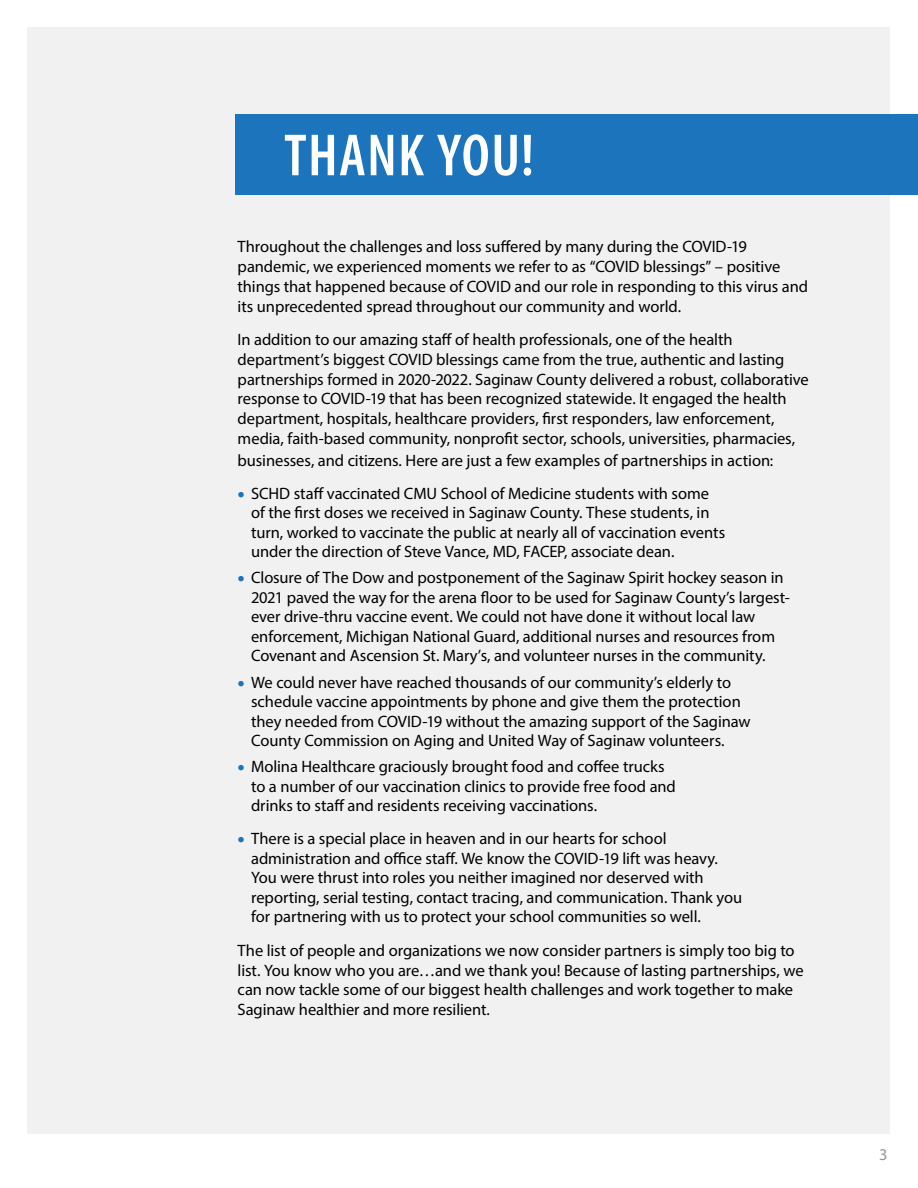
<style>
.page{position:relative;width:918px;height:1188px;background:#fff}
.page>*{position:absolute;margin:0;border:0;box-sizing:border-box;transform-origin:0 0}
.t1{font:600 condensed 60px "Myriad Pro";letter-spacing:.025em;color:#fff}
.t2{font:16.5px/19.5px "Myriad Pro";letter-spacing:-.005em;color:#000}
.t3{font:16.5px "Myriad Pro";color:#939598}
.s1{font-stretch:condensed;font-size:28.5px;color:#1c75bc}
</style>
<div class="page">
<div style="left:27px;top:27px;width:863px;height:1107px;background:#f1f1f2"></div>
<div style="left:235px;top:114px;width:683px;height:81px;background:#1c75bc"></div>
<h1 class="t1" style="left:284px;top:118px;width:251px">THANK YOU!</h1>
<p class="t2" style="left:238px;top:237px;width:572px">Throughout the challenges and loss suffered by many during the COVID-19 pandemic, we experienced moments we refer to as “COVID blessings” – positive things that happened because of COVID and our role in responding to this virus and its unprecedented spread throughout our community and world.</p>
<p class="t2" style="left:238px;top:329px;width:573px">In addition to our amazing staff of health professionals, one of the health department’s biggest COVID blessings came from the true, authentic and lasting partnerships formed in 2020-2022. Saginaw County delivered a robust, collaborative response to COVID-19 that has been recognized statewide. It engaged the health department, hospitals, healthcare providers, first responders, law enforcement, media, faith-based community, nonprofit sector, schools, universities, pharmacies,</p>
<p class="t2" style="left:238px;top:450px;width:537px">businesses, and citizens. Here are just a few examples of partnerships in action:</p>
<p class="t2" style="left:251px;top:483px;width:476px;text-indent:-14px"><span class="s1">•</span> SCHD staff vaccinated CMU School of Medicine students with some of the first doses we received in Saginaw County. These students, in turn, worked to vaccinate the public at nearly all of vaccination events under the direction of Steve Vance, MD, FACEP, associate dean.</p>
<p class="t2" style="left:251px;top:568px;width:540px;text-indent:-14px"><span class="s1">•</span> Closure of The Dow and postponement of the Saginaw Spirit hockey season in 2021 paved the way for the arena floor to be used for Saginaw County’s largest&shy;ever drive-thru vaccine event. We could not have done it without local law enforcement, Michigan National Guard, additional nurses and resources from Covenant and Ascension St. Mary’s, and volunteer nurses in the community.</p>
<p class="t2" style="left:251px;top:672px;width:501px;text-indent:-14px"><span class="s1">•</span> We could never have reached thousands of our community’s elderly to schedule vaccine appointments by phone and give them the protection they needed from COVID-19 without the amazing support of the Saginaw County Commission on Aging and United Way of Saginaw volunteers.</p>
<p class="t2" style="left:251px;top:757px;width:426px;text-indent:-14px"><span class="s1">•</span> Molina Healthcare graciously brought food and coffee trucks to a number of our vaccination clinics to provide free food and drinks to staff and residents receiving vaccinations.</p>
<p class="t2" style="left:251px;top:829px;width:493px;text-indent:-14px"><span class="s1">•</span> There is a special place in heaven and in our hearts for school administration and office staff. We know the COVID-19 lift was heavy.<br>You were thrust into roles you neither imagined nor deserved with reporting, serial testing, contact tracing, and communication. Thank you for partnering with us to protect your school communities so well.</p>
<p class="t2" style="left:238px;top:940px;width:567px">The list of people and organizations we now consider partners is simply too big to list. You know who you are…and we thank you! Because of lasting partnerships, we can now tackle some of our biggest health challenges and work together to make Saginaw healthier and more resilient.</p>
<p class="t3" style="left:879px;top:1144px;width:10px">3</p>
</div>
